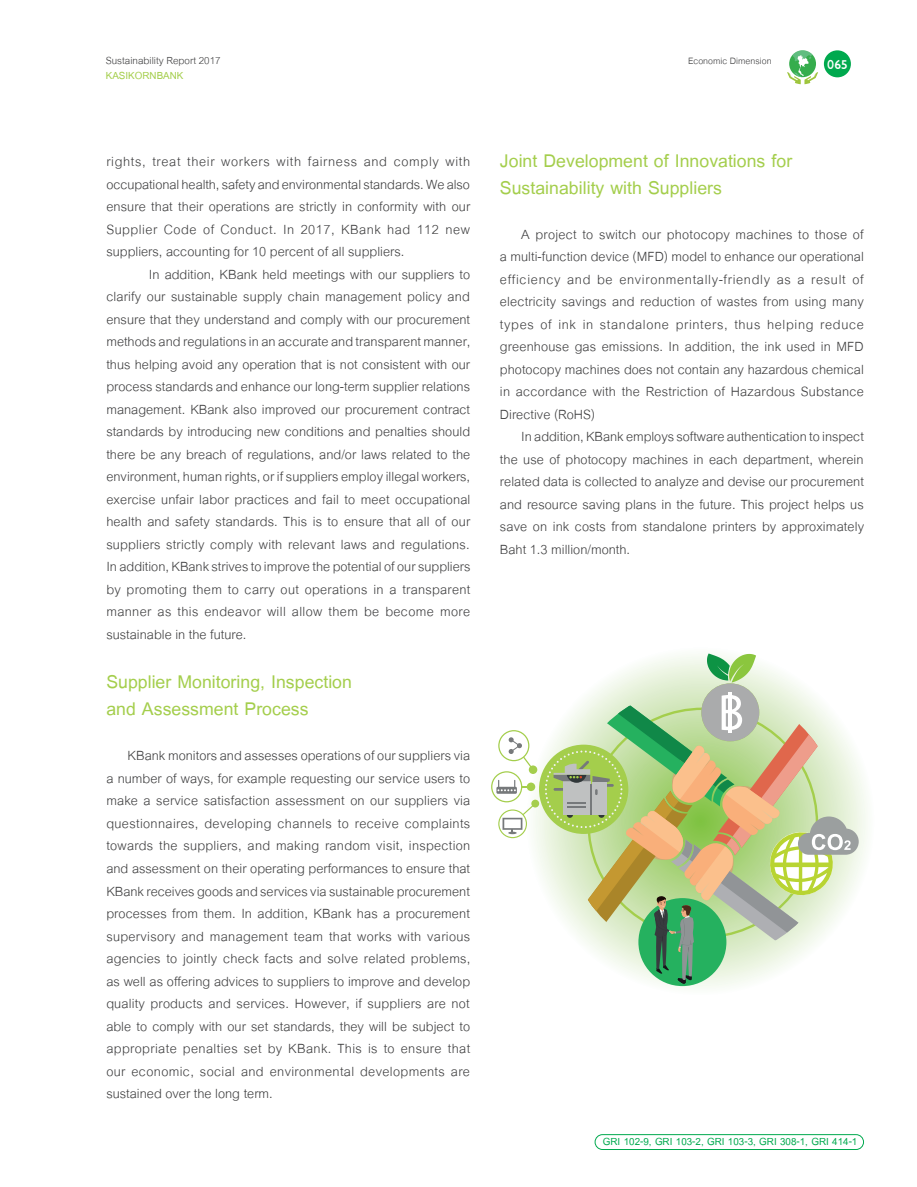
<style>
.page{position:relative;width:917px;height:1187px;background:#fff}
.page>*{position:absolute;margin:0;border:0;box-sizing:border-box;transform-origin:0 0}
.t1{font:700 27px/27px "Cordia New";color:#a4ce4c}
.t2{font:22.5px "K Bsirichana";color:#fff}
.t3{font:19.5px/22.5px "Cordia New";letter-spacing:.005em;color:#3e3e3f;text-align:justify}
.t4{font:700 15px "Cordia New";color:#00a94e}
.t5{font:15px "Cordia New";color:#3e3e3f}
.t6{font:700 15px "Cordia New";color:#a4ce4c}
.t7{font:13.5px "Cordia New";color:#3e3e3f}
</style>
<div class="page">
<svg style="left:787px;top:50px;width:30px;height:34px"></svg>
<div style="left:823px;top:50px;width:27px;height:27px;background:#00a94e;border-radius:50%"></div>
<svg style="left:526px;top:646px;width:347px;height:348px"></svg>
<div style="left:594px;top:1134px;width:269px;height:15px;border:1px solid #00a94e;border-radius:7px"></div>
<div style="left:701px;top:683px;width:58px;height:58px;background:#aaabac;border-radius:50%"></div>
<svg style="left:706px;top:653px;width:49px;height:29px"></svg>
<hr style="left:728px;top:691px;width:3px;height:41px;background:#fff">
<div style="left:531px;top:799px;width:8px;height:8px;background:#a4ce4c;border-radius:50%"></div>
<svg style="left:491px;top:730px;width:44px;height:108px"></svg>
<svg style="left:544px;top:695px;width:314px;height:288px"></svg>
<p class="t5" style="left:106px;top:50px;width:116px">Sustainability Report 2017</p>
<p class="t7" style="left:687px;top:52px;width:85px">Economic Dimension</p>
<p class="t6" style="left:106px;top:66px;width:79px">KASIKORNBANK</p>
<p class="t2" style="left:827px;top:48px;width:22px">065</p>
<p class="t3" style="left:106px;top:149px;width:365px">rights, treat their workers with fairness and comply with occupational health, safety and environmental standards. We also ensure that their operations are strictly in conformity with our Supplier Code of Conduct. In 2017, KBank had 112 new suppliers, accounting for 10 percent of all suppliers.</p>
<p class="t3" style="left:106px;top:262px;width:365px;text-indent:43px">In addition, KBank held meetings with our suppliers to clarify our sustainable supply chain management policy and ensure that they understand and comply with our procurement methods and regulations in an accurate and transparent manner, thus helping avoid any operation that is not consistent with our process standards and enhance our long-term supplier relations management. KBank also improved our procurement contract standards by introducing new conditions and penalties should there be any breach of regulations, and/or laws related to the environment, human rights, or if suppliers employ illegal workers, exercise unfair labor practices and fail to meet occupational health and safety standards. This is to ensure that all of our suppliers strictly comply with relevant laws and regulations.<br>In addition, KBank strives to improve the potential of our suppliers by promoting them to carry out operations in a transparent manner as this endeavor will allow them be become more sustainable in the future.</p>
<h1 class="t1" style="left:106px;top:668px;width:247px">Supplier Monitoring, Inspection and Assessment Process</h1>
<p class="t3" style="left:106px;top:743px;width:365px;text-indent:21px">KBank monitors and assesses operations of our suppliers via a number of ways, for example requesting our service users to make a service satisfaction assessment on our suppliers via questionnaires, developing channels to receive complaints towards the suppliers, and making random visit, inspection and assessment on their operating performances to ensure that KBank receives goods and services via sustainable procurement processes from them. In addition, KBank has a procurement supervisory and management team that works with various agencies to jointly check facts and solve related problems, as well as offering advices to suppliers to improve and develop quality products and services. However, if suppliers are not able to comply with our set standards, they will be subject to appropriate penalties set by KBank. This is to ensure that our economic, social and environmental developments are sustained over the long term.</p>
<h1 class="t1" style="left:500px;top:147px;width:294px">Joint Development of Innovations for<br>Sustainability with Suppliers</h1>
<p class="t3" style="left:500px;top:222px;width:365px;text-indent:21px">A project to switch our photocopy machines to those of a multi-function device (MFD) model to enhance our operational efficiency and be environmentally-friendly as a result of electricity savings and reduction of wastes from using many types of ink in standalone printers, thus helping reduce greenhouse gas emissions. In addition, the ink used in MFD photocopy machines does not contain any hazardous chemical in accordance with the Restriction of Hazardous Substance Directive (RoHS)</p>
<p class="t3" style="left:500px;top:425px;width:365px;text-indent:21px">In addition, KBank employs software authentication to inspect the use of photocopy machines in each department, wherein related data is collected to analyze and devise our procurement and resource saving plans in the future. This project helps us save on ink costs from standalone printers by approximately Baht 1.3 million/month.</p>
<p class="t4" style="left:602px;top:1132px;width:256px">GRI 102-9, GRI 103-2, GRI 103-3, GRI 308-1, GRI 414-1</p>
</div>
